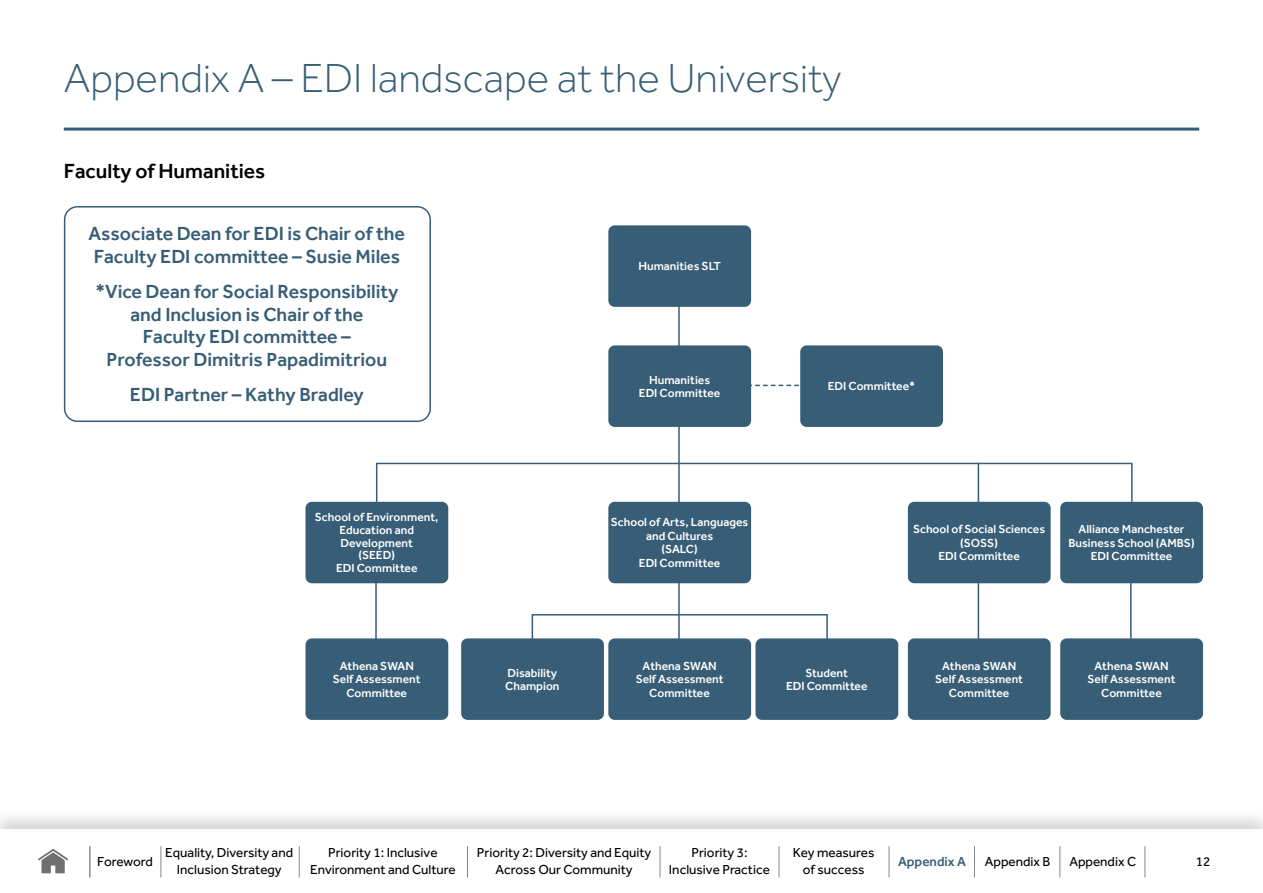
<style>
.page{position:relative;width:1263px;height:893px;background:#fff}
.page>*{position:absolute;margin:0;border:0;box-sizing:border-box;transform-origin:0 0}
.t1{font:300 42px "Effra";color:#375e76}
.t2{font:500 21px "Effra";color:#000}
.t3{font:500 19.5px/22.5px "Effra";color:#375e76}
.t4{font:13.5px/16.5px "Effra";color:#000;text-align:center}
.t5{font:500 13.5px "Effra";color:#375e76}
.t6{font:500 12px/13.5px "Effra";color:#fff;text-align:center}
</style>
<div class="page">
<hr style="left:64px;top:128px;width:1135px;height:3px;background:#375e76">
<div style="left:64px;top:206px;width:367px;height:216px;border:2px solid #375e76;border-radius:13px"></div>
<hr style="left:678px;top:303px;width:2px;height:350px;background:#375e76">
<hr style="left:978px;top:568px;width:1px;height:85px;background:#375e76">
<hr style="left:978px;top:463px;width:1px;height:47px;background:#375e76">
<hr style="left:1130px;top:568px;width:1px;height:85px;background:#375e76">
<hr style="left:375px;top:568px;width:2px;height:85px;background:#375e76">
<div style="left:532px;top:614px;width:296px;height:40px;border:2px solid #375e76"></div>
<div style="left:376px;top:463px;width:756px;height:39px;border:2px solid #375e76"></div>
<div style="left:608px;top:225px;width:143px;height:82px;background:#375e76;border-radius:6px"></div>
<div style="left:608px;top:345px;width:143px;height:82px;background:#375e76;border-radius:6px"></div>
<div style="left:800px;top:345px;width:143px;height:82px;background:#375e76;border-radius:6px"></div>
<div style="left:608px;top:502px;width:143px;height:81px;background:#375e76;border-radius:6px"></div>
<div style="left:908px;top:502px;width:143px;height:81px;background:#375e76;border-radius:6px"></div>
<div style="left:305px;top:502px;width:143px;height:81px;background:#375e76;border-radius:6px"></div>
<div style="left:1060px;top:502px;width:143px;height:81px;background:#375e76;border-radius:6px"></div>
<div style="left:608px;top:638px;width:143px;height:82px;background:#375e76;border-radius:6px"></div>
<div style="left:908px;top:638px;width:143px;height:82px;background:#375e76;border-radius:6px"></div>
<div style="left:305px;top:638px;width:143px;height:82px;background:#375e76;border-radius:6px"></div>
<div style="left:1060px;top:638px;width:143px;height:82px;background:#375e76;border-radius:6px"></div>
<div style="left:755px;top:638px;width:143px;height:82px;background:#375e76;border-radius:6px"></div>
<div style="left:461px;top:638px;width:143px;height:82px;background:#375e76;border-radius:6px"></div>
<svg style="left:751px;top:385px;width:50px;height:1px"></svg>
<div style="left:0;top:806px;width:1263px;height:87px;background:#000;opacity:.2"></div>
<div style="left:0;top:829px;width:1263px;height:64px;background:#fff"></div>
<hr style="left:1144px;top:846px;width:1px;height:31px;background:#878787">
<hr style="left:974px;top:846px;width:1px;height:31px;background:#878787">
<hr style="left:1059px;top:846px;width:1px;height:31px;background:#878787">
<hr style="left:889px;top:846px;width:1px;height:31px;background:#878787">
<hr style="left:779px;top:846px;width:1px;height:31px;background:#878787">
<hr style="left:467px;top:846px;width:1px;height:31px;background:#878787">
<hr style="left:660px;top:846px;width:1px;height:31px;background:#878787">
<hr style="left:299px;top:846px;width:1px;height:31px;background:#878787">
<hr style="left:161px;top:846px;width:1px;height:31px;background:#878787">
<hr style="left:89px;top:846px;width:1px;height:31px;background:#878787">
<svg style="left:38px;top:849px;width:30px;height:24px"></svg>
<h1 class="t1" style="left:64px;top:55px;width:779px">Appendix A – EDI landscape at the University</h1>
<h2 class="t2" style="left:64px;top:159px;width:203px">Faculty of Humanities</h2>
<h3 class="t3" style="left:89px;top:222px;width:318px">Associate Dean for EDI is Chair of the<br>Faculty EDI committee – Susie Miles</h3>
<h3 class="t3" style="left:95px;top:280px;width:305px;text-align:center">*Vice Dean for Social Responsibility and Inclusion is Chair of the<br>Faculty EDI committee –<br>Professor Dimitris Papadimitriou</h3>
<h3 class="t3" style="left:130px;top:383px;width:235px">EDI Partner – Kathy Bradley</h3>
<p class="t6" style="left:315px;top:511px;width:125px;line-height:12.8px">School of Environment,<br>Education and<br>Development<br>(SEED)<br>EDI Committee</p>
<p class="t6" style="left:638px;top:259px;width:84px">Humanities SLT</p>
<p class="t6" style="left:639px;top:373px;width:83px">Humanities<br>EDI Committee</p>
<p class="t6" style="left:828px;top:379px;width:89px">EDI Committee*</p>
<p class="t6" style="left:611px;top:515px;width:139px">School of Arts, Languages and Cultures<br>(SALC)<br>EDI Committee</p>
<p class="t6" style="left:913px;top:522px;width:134px">School of Social Sciences (SOSS)<br>EDI Committee</p>
<p class="t6" style="left:1068px;top:522px;width:128px">Alliance Manchester<br>Business School (AMBS)<br>EDI Committee</p>
<p class="t6" style="left:333px;top:659px;width:89px">Athena SWAN<br>Self Assessment<br>Committee</p>
<p class="t6" style="left:1087px;top:659px;width:89px">Athena SWAN<br>Self Assessment<br>Committee</p>
<p class="t6" style="left:636px;top:659px;width:89px">Athena SWAN<br>Self Assessment<br>Committee</p>
<p class="t6" style="left:935px;top:659px;width:89px">Athena SWAN<br>Self Assessment<br>Committee</p>
<p class="t6" style="left:786px;top:666px;width:83px">Student<br>EDI Committee</p>
<p class="t6" style="left:505px;top:666px;width:56px;text-align:left">Disability<br>Champion</p>
<p class="t4" style="left:97px;top:853px;width:57px">Foreword</p>
<p class="t4" style="left:165px;top:844px;width:129px">Equality, Diversity and<br>Inclusion Strategy</p>
<p class="t4" style="left:310px;top:844px;width:147px">Priority 1: Inclusive<br>Environment and Culture</p>
<p class="t4" style="left:477px;top:844px;width:176px">Priority 2: Diversity and Equity<br>Across Our Community</p>
<p class="t5" style="left:898px;top:853px;width:69px">Appendix A</p>
<p class="t4" style="left:985px;top:853px;width:67px">Appendix B</p>
<p class="t4" style="left:1069px;top:853px;width:68px">Appendix C</p>
<p class="t4" style="left:669px;top:844px;width:103px">Priority 3:<br>Inclusive Practice</p>
<p class="t4" style="left:793px;top:844px;width:83px">Key measures of success</p>
<p class="t4" style="left:1196px;top:853px;width:16px">12</p>
</div>
